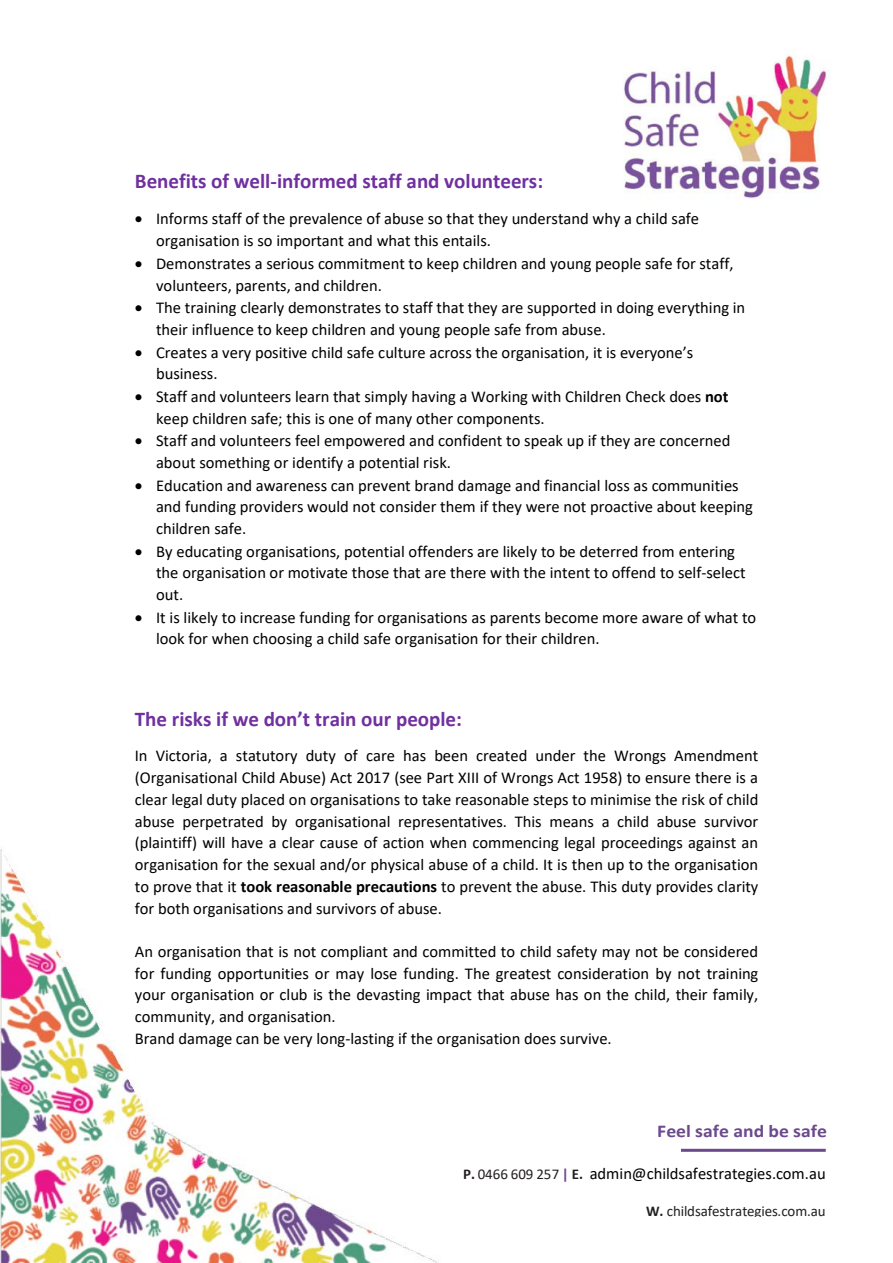
<style>
.page{position:relative;width:893px;height:1263px;background:#fff}
.page>*{position:absolute;margin:0;border:0;box-sizing:border-box;transform-origin:0 0}
.t1{font:700 21px "Calibri";color:#7030a0}
.t2{font:700 18px "Calibri";letter-spacing:.005em;color:#6d498d;scale:1.09 1}
.t3{font:16.5px/21.8px "Calibri";color:#000}
.t4{font:15px "Calibri";letter-spacing:-.01em;color:#231f20}
.s1{font-weight:700}
.s2{font-weight:700;font-size:15px;color:#231f20}
.s3{font-size:15px;color:#231f20}
.s4{font-weight:700;font-size:15px;color:#6d498d}
</style>
<div class="page">
<img style="left:623px;top:55px;width:203px;height:144px">
<hr style="left:681px;top:1149px;width:145px;height:3px;background:#6c498d">
<img style="left:0;top:849px;width:439px;height:414px">
<p class="t1" style="left:135px;top:167px;width:410px">Benefits of well-informed staff and volunteers:</p>
<p class="t3" style="left:156px;top:208px;width:545px;text-indent:-21px">• Informs staff of the prevalence of abuse so that they understand why a child safe organisation is so important and what this entails.</p>
<p class="t3" style="left:156px;top:252px;width:579px;text-indent:-21px">• Demonstrates a serious commitment to keep children and young people safe for staff, volunteers, parents, and children.</p>
<p class="t3" style="left:156px;top:297px;width:591px;text-indent:-21px">• The training clearly demonstrates to staff that they are supported in doing everything in their influence to keep children and young people safe from abuse.</p>
<p class="t3" style="left:156px;top:341px;width:539px;text-indent:-21px">• Creates a very positive child safe culture across the organisation, it is everyone’s business.</p>
<p class="t3" style="left:156px;top:385px;width:574px;text-indent:-21px">• Staff and volunteers learn that simply having a Working with Children Check does <span class="s1">not </span>keep children safe; this is one of many other components.</p>
<p class="t3" style="left:156px;top:429px;width:576px;text-indent:-21px">• Staff and volunteers feel empowered and confident to speak up if they are concerned about something or identify a potential risk.</p>
<p class="t3" style="left:156px;top:474px;width:598px;text-indent:-21px">• Education and awareness can prevent brand damage and financial loss as communities and funding providers would not consider them if they were not proactive about keeping children safe.</p>
<p class="t3" style="left:156px;top:540px;width:591px;text-indent:-21px">• By educating organisations, potential offenders are likely to be deterred from entering the organisation or motivate those that are there with the intent to offend to self-select out.</p>
<p class="t3" style="left:156px;top:606px;width:602px;text-indent:-21px">• It is likely to increase funding for organisations as parents become more aware of what to look for when choosing a child safe organisation for their children.</p>
<p class="t1" style="left:135px;top:704px;width:329px">The risks if we don’t train our people:</p>
<p class="t3" style="left:135px;top:745px;width:625px;text-align:justify">In Victoria, a statutory duty of care has been created under the Wrongs Amendment (Organisational Child Abuse) Act 2017 (see Part XIII of Wrongs Act 1958) to ensure there is a clear legal duty placed on organisations to take reasonable steps to minimise the risk of child abuse perpetrated by organisational representatives. This means a child abuse survivor (plaintiff) will have a clear cause of action when commencing legal proceedings against an organisation for the sexual and/or physical abuse of a child. It is then up to the organisation to prove that it <span class="s1">took reasonable precautions</span> to prevent the abuse. This duty provides clarity for both organisations and survivors of abuse.</p>
<p class="t3" style="left:135px;top:940px;width:625px">An organisation that is not compliant and committed to child safety may not be considered for funding opportunities or may lose funding. The greatest consideration by not training your organisation or club is the devasting impact that abuse has on the child, their family, community, and organisation.<br>Brand damage can be very long-lasting if the organisation does survive.</p>
<p class="t2" style="left:657px;top:1118px;width:157px">Feel safe and be safe</p>
<p class="t3" style="left:463px;top:1162px;width:364px"><span class="s2">P.</span> <span class="s3">0466 609 257</span> <span class="s4">|</span> <span class="s2">E.</span> admin@childsafestrategies.com.au</p>
<p class="t4" style="left:646px;top:1201px;width:181px"><span class="s1">W.</span> childsafestrategies.com.au</p>
</div>
